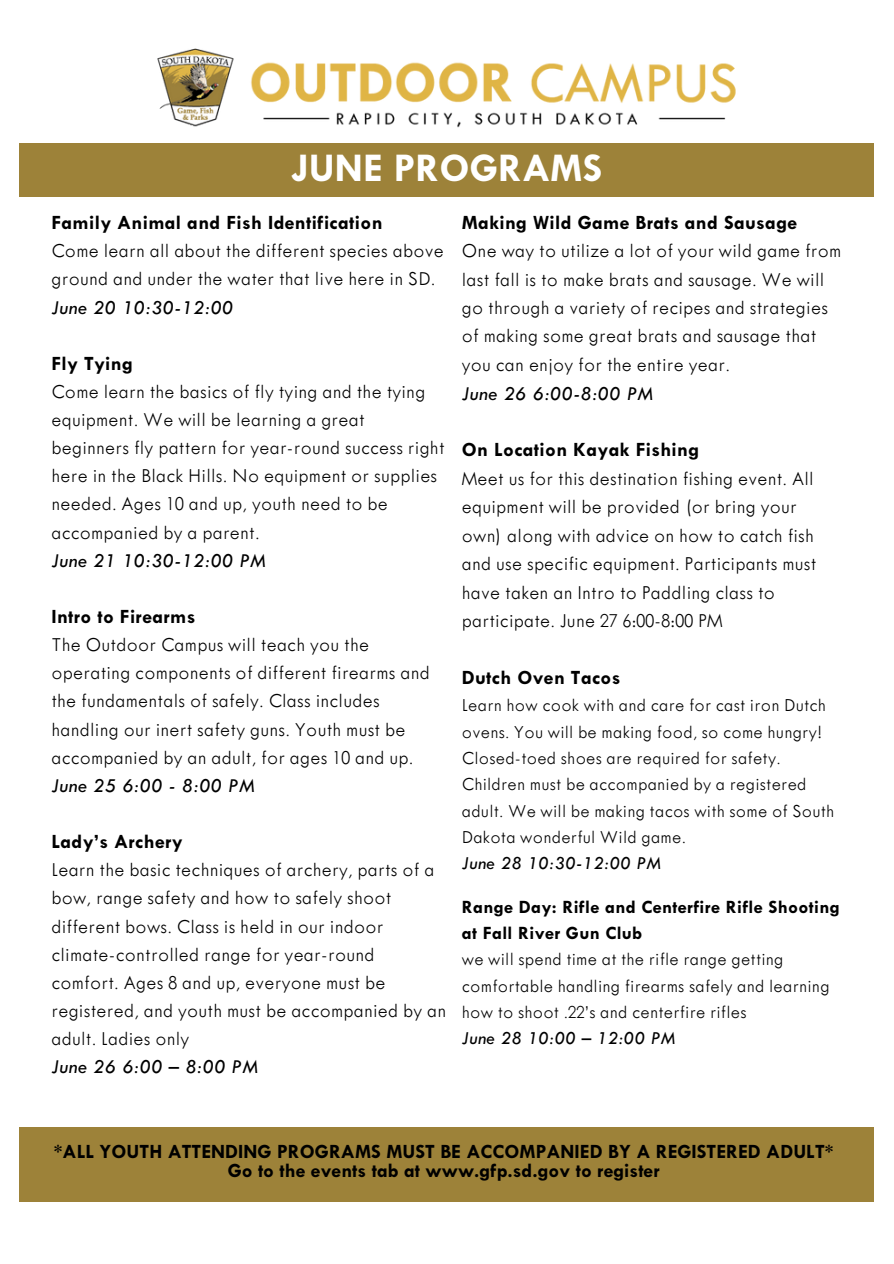
<style>
.page{position:relative;width:894px;height:1264px;background:#fff}
.page>*{position:absolute;margin:0;border:0;box-sizing:border-box;transform-origin:0 0}
.t1{font:700 41.1px "Tw Cen MT Std";color:#fff}
.t2{font:300 20.4px/28.2px "Tw Cen MT Std";letter-spacing:.015em;color:#000}
.t3{font:700 20.4px/19.6px "Tw Cen MT Std";letter-spacing:.015em;color:#000;text-align:center}
.t4{font:italic 20.4px "Tw Cen MT Std";letter-spacing:.015em;color:#000}
.t5{font:300 18.9px/26.2px "Tw Cen MT Std";letter-spacing:.015em;color:#000}
.t6{font:700 18.9px/26.2px "Tw Cen MT Std";letter-spacing:.015em;color:#000}
.t7{font:italic 18.9px "Tw Cen MT Std";letter-spacing:.015em;color:#000}
</style>
<div class="page">
<img style="left:157px;top:48px;width:579px;height:80px">
<div style="left:19px;top:144px;width:854px;height:53px;background:#9d8239"></div>
<div style="left:19px;top:1126px;width:855px;height:75px;background:#9d8239"></div>
<p class="t1" style="left:291px;top:155px;width:312px">JUNE PROGRAMS</p>
<h1 class="t3" style="left:51px;top:214px;width:332px">Family Animal and Fish Identification</h1>
<p class="t2" style="left:51px;top:238px;width:394px">Come learn all about the different species above ground and under the water that live here in SD.</p>
<p class="t4" style="left:51px;top:300px;width:183px">June 20 10:30-12:00</p>
<p class="t3" style="left:461px;top:214px;width:337px">Making Wild Game Brats and Sausage</p>
<p class="t2" style="left:461px;top:238px;width:381px">One way to utilize a lot of your wild game from last fall is to make brats and sausage. We will go through a variety of recipes and strategies of making some great brats and sausage that you can enjoy for the entire year.</p>
<p class="t4" style="left:461px;top:387px;width:193px">June 26 6:00-8:00 PM</p>
<p class="t3" style="left:51px;top:355px;width:83px">Fly Tying</p>
<p class="t2" style="left:51px;top:379px;width:394px">Come learn the basics of fly tying and the tying equipment. We will be learning a great beginners fly pattern for year-round success right here in the Black Hills. No equipment or supplies needed. Ages 10 and up, youth need to be accompanied by a parent.</p>
<p class="t4" style="left:51px;top:553px;width:216px">June 21 10:30-12:00 PM</p>
<p class="t3" style="left:461px;top:442px;width:239px">On Location Kayak Fishing</p>
<p class="t2" style="left:461px;top:466px;width:356px">Meet us for this destination fishing event. All equipment will be provided (or bring your own) along with advice on how to catch fish and use specific equipment. Participants must have taken an Intro to Paddling class to participate. June 27 6:00-8:00 PM</p>
<p class="t3" style="left:461px;top:669px;width:160px">Dutch Oven Tacos</p>
<p class="t5" style="left:461px;top:694px;width:374px">Learn how cook with and care for cast iron Dutch ovens. You will be making food, so come hungry!<br>Closed-toed shoes are required for safety.<br>Children must be accompanied by a registered adult. We will be making tacos with some of South Dakota wonderful Wild game.</p>
<p class="t7" style="left:461px;top:856px;width:201px">June 28 10:30-12:00 PM</p>
<p class="t6" style="left:461px;top:895px;width:379px">Range Day: Rifle and Centerfire Rifle Shooting at Fall River Gun Club</p>
<p class="t5" style="left:461px;top:947px;width:369px">we will spend time at the rifle range getting comfortable handling firearms safely and learning how to shoot .22’s and centerfire rifles</p>
<p class="t7" style="left:461px;top:1031px;width:215px">June 28 10:00 – 12:00 PM</p>
<p class="t3" style="left:51px;top:608px;width:145px">Intro to Firearms</p>
<p class="t2" style="left:51px;top:632px;width:380px">The Outdoor Campus will teach you the operating components of different firearms and the fundamentals of safely. Class includes handling our inert safety guns. Youth must be accompanied by an adult, for ages 10 and up.</p>
<p class="t4" style="left:51px;top:778px;width:205px">June 25 6:00 - 8:00 PM</p>
<p class="t3" style="left:51px;top:833px;width:133px">Lady’s Archery</p>
<p class="t2" style="left:51px;top:857px;width:396px">Learn the basic techniques of archery, parts of a bow, range safety and how to safely shoot different bows. Class is held in our indoor climate-controlled range for year-round comfort. Ages 8 and up, everyone must be registered, and youth must be accompanied by an adult. Ladies only</p>
<p class="t4" style="left:51px;top:1060px;width:208px">June 26 6:00 – 8:00 PM</p>
<p class="t3" style="left:54px;top:1142px;width:780px">*ALL YOUTH ATTENDING PROGRAMS MUST BE ACCOMPANIED BY A REGISTERED ADULT*<br>Go to the events tab at www.gfp.sd.gov to register</p>
</div>
